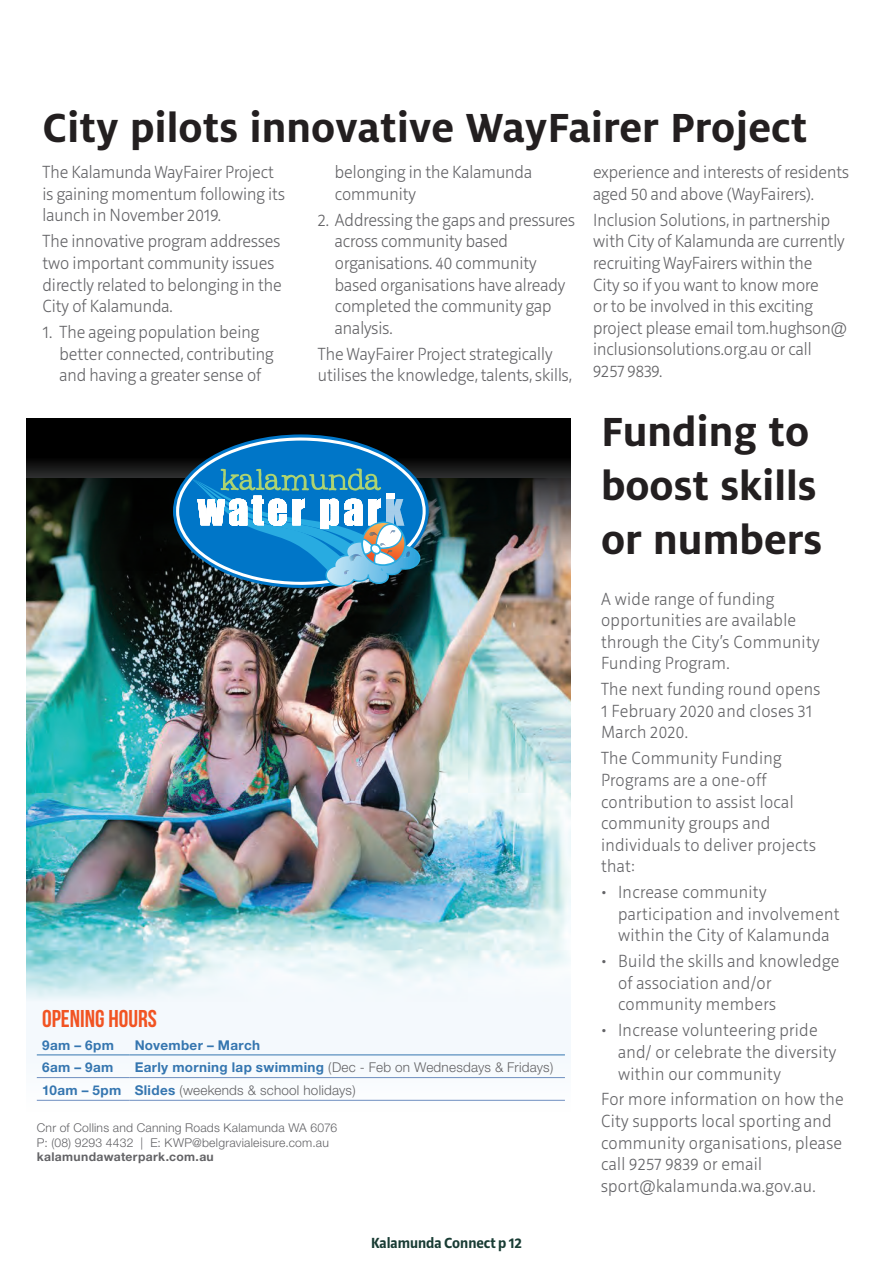
<style>
.page{position:relative;width:893px;height:1263px;background:#fff}
.page>*{position:absolute;margin:0;border:0;box-sizing:border-box;transform-origin:0 0}
.t1{font:700 45px/54px "Milo OT";color:#231f20}
.t2{font:24.3px "Bebas Neue";color:#f15423}
.t3{font:200 18px/21.6px "Riga";color:#636366}
.t4{font:200 18px/21.6px "Riga";letter-spacing:.02em;color:#636366}
.t5{font:700 15px "Riga";color:#193c34}
.t6{font:300 13.5px/22.6px "Helvetica Neue LT Pro";letter-spacing:.015em;color:#636366}
.t7{font:700 13.5px "Helvetica Neue LT Pro";letter-spacing:.025em;color:#3576b0}
.t8{font:300 12.15px/14.5px "Helvetica Neue LT Pro";letter-spacing:.02em;color:#636366}
.t9{font:700 12.15px "Helvetica Neue LT Pro";letter-spacing:.03em;color:#636366}
.s1{font-weight:700;color:#3576b0}
</style>
<div class="page">
<div style="left:27px;top:419px;width:544px;height:693px;background:#f4f9fd"></div>
<hr style="left:37px;top:1055px;width:92px;height:1px;background:#3576b0">
<hr style="left:129px;top:1055px;width:436px;height:1px;background:#3576b0">
<hr style="left:37px;top:1077px;width:92px;height:1px;background:#6d8ebf">
<hr style="left:129px;top:1077px;width:436px;height:1px;background:#6d8ebf">
<hr style="left:37px;top:1100px;width:92px;height:1px;background:#6d8ebf">
<hr style="left:129px;top:1100px;width:436px;height:1px;background:#6d8ebf">
<img style="left:27px;top:570px;width:544px;height:428px">
<svg style="left:27px;top:419px;width:544px;height:151px;background:#1a201e"></svg>
<svg style="left:176px;top:436px;width:250px;height:151px;background:#3c86b1"></svg>
<h1 class="t1" style="left:43px;top:101px;width:766px">City pilots innovative WayFairer Project</h1>
<p class="t3" style="left:43px;top:162px;width:244px">The Kalamunda WayFairer Project is gaining momentum following its launch in November 2019.</p>
<p class="t3" style="left:43px;top:231px;width:241px">The innovative program addresses two important community issues directly related to belonging in the<br>City of Kalamunda.</p>
<p class="t3" style="left:60px;top:322px;width:215px;text-indent:-17px">1. The ageing population being better connected, contributing and having a greater sense of</p>
<p class="t3" style="left:593px;top:162px;width:257px">experience and interests of residents aged 50 and above (WayFairers).</p>
<p class="t3" style="left:593px;top:209px;width:255px">Inclusion Solutions, in partnership with City of Kalamunda are currently recruiting WayFairers within the<br>City so if you want to know more<br>or to be involved in this exciting project please email tom.hughson@ inclusionsolutions.org.au or call<br>9257 9839.</p>
<p class="t3" style="left:335px;top:162px;width:199px">belonging in the Kalamunda community</p>
<p class="t3" style="left:335px;top:209px;width:242px;text-indent:-17px">2. Addressing the gaps and pressures across community based organisations. 40 community based organisations have already completed the community gap analysis.</p>
<p class="t3" style="left:318px;top:343px;width:256px">The WayFairer Project strategically utilises the knowledge, talents, skills,</p>
<h2 class="t2" style="left:42px;top:1005px;width:116px">OPENING HOURS</h2>
<p class="t7" style="left:42px;top:1036px;width:73px">9am – 6pm</p>
<p class="t7" style="left:135px;top:1036px;width:127px">November – March</p>
<p class="t7" style="left:42px;top:1059px;width:73px">6am – 9am</p>
<p class="t6" style="left:42px;top:1056px;width:513px;text-indent:92px"><span class="s1">Early morning lap swimming</span> (Dec - Feb on Wednesdays &amp; Fridays)<br><span class="s1">10am – 5pm Slides</span> (weekends &amp; school holidays)</p>
<p class="t8" style="left:37px;top:1120px;width:302px">Cnr of Collins and Canning Roads Kalamunda WA 6076<br>P: (08) 9293 4432 | E: KWP@belgravialeisure.com.au</p>
<p class="t9" style="left:37px;top:1149px;width:179px">kalamundawaterpark.com.au</p>
<p class="t5" style="left:371px;top:1234px;width:152px">Kalamunda Connect p 12</p>
<h1 class="t1" style="left:601px;top:405px;width:223px">Funding to boost skills or numbers</h1>
<p class="t4" style="left:601px;top:588px;width:220px">A wide range of funding opportunities are available through the City’s Community<br>Funding Program.</p>
<p class="t4" style="left:601px;top:679px;width:221px">The next funding round opens<br>1 February 2020 and closes 31<br>March 2020.</p>
<p class="t4" style="left:601px;top:748px;width:216px">The Community Funding<br>Programs are a one-off contribution to assist local community groups and individuals to deliver projects that:</p>
<p class="t4" style="left:618px;top:882px;width:223px;text-indent:-17px">• Increase community participation and involvement within the City of Kalamunda</p>
<p class="t4" style="left:618px;top:951px;width:223px;text-indent:-17px">• Build the skills and knowledge of association and/or community members</p>
<p class="t4" style="left:618px;top:1020px;width:220px;text-indent:-17px">• Increase volunteering pride and/ or celebrate the diversity within our community</p>
<p class="t4" style="left:601px;top:1089px;width:244px">For more information on how the<br>City supports local sporting and community organisations, please call 9257 9839 or email sport@kalamunda.wa.gov.au.</p>
</div>
